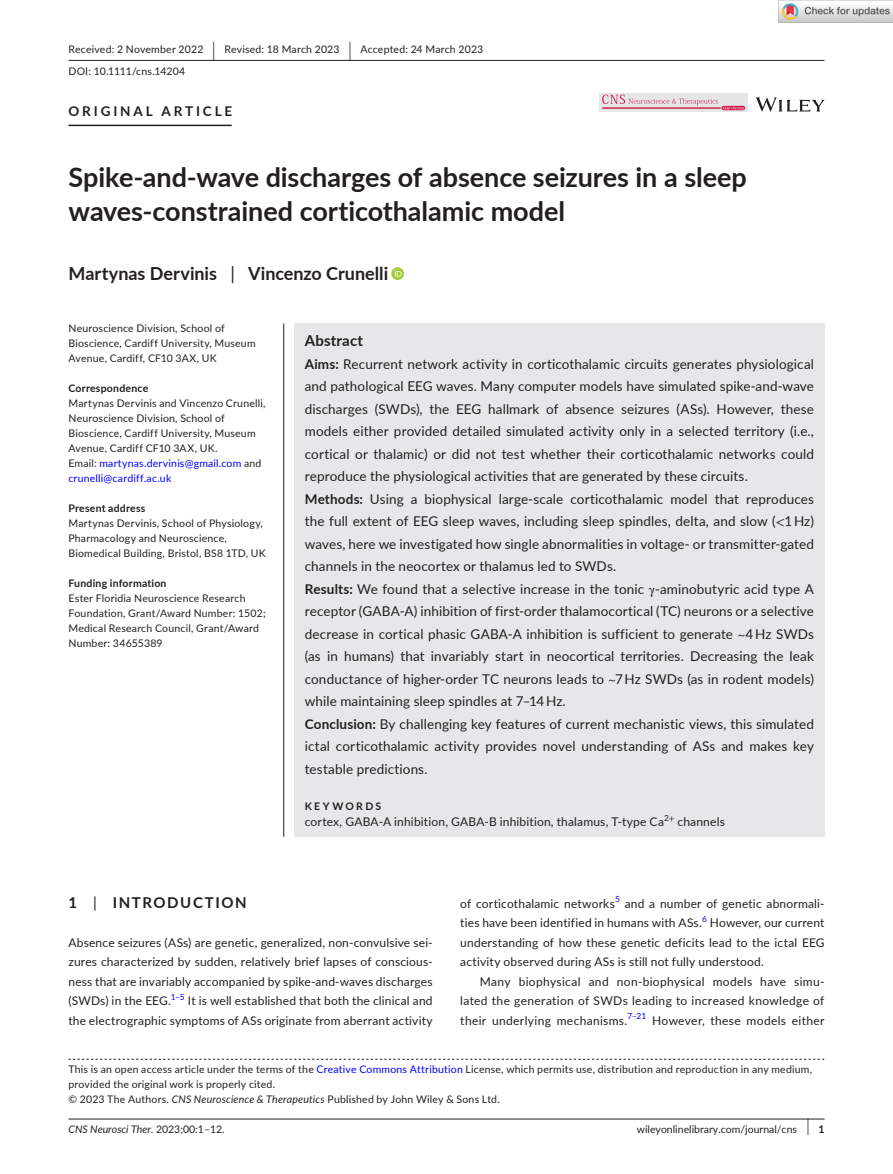
<style>
.page{position:relative;width:893px;height:1174px;background:#fff}
.page>*{position:absolute;margin:0;border:0;box-sizing:border-box;transform-origin:0 0}
.t1{font:700 27px/34.5px "Lato";letter-spacing:-.005em;color:#231f20}
.t2{font:700 18px "Lato";color:#231f20}
.t3{font:700 15px "Lato";letter-spacing:.1em;color:#231f20}
.t4{font:700 15px "Lato";letter-spacing:.015em;color:#231f20}
.t5{font:13.5px/22.5px "Lato";letter-spacing:.01em;color:#231f20}
.t6{font:700 13.5px "Lato";letter-spacing:.215em;color:#231f20}
.t7{font:12px/19.5px "Lato";letter-spacing:.015em;color:#231f20;text-align:justify}
.t8{font:10.5px/15px "Lato";letter-spacing:.02em;color:#231f20}
.t9{font:700 10.5px "Lato";letter-spacing:.02em;color:#231f20}
.t10{font:10.5px "Lato";color:#231f20}
.t11{font:italic 10.5px "Lato";color:#231f20}
.t12{font:700 10.5px "Lato";letter-spacing:.22em;color:#231f20}
.t13{font:8.4px "Lato";color:#231f20}
.t14{font:8.4px "Lato";color:#00f}
.s1{font-size:19.65px}
.s2{font-weight:400}
.s3{color:#00f}
.s4{font-weight:700}
.s5{font-family:"STIX"}
.s6{font-style:italic}
.s7{font-style:normal}
.s8{font-size:17.4px}
</style>
<div class="page">
<hr style="left:68px;top:1118px;width:756px;height:1px;background:#231f20">
<svg style="left:756px;top:97px;width:68px;height:15px"></svg>
<div style="left:599px;top:93px;width:149px;height:19px;background:#e5e6e6"></div>
<hr style="left:721px;top:106px;width:24px;height:4px;background:#d11c4b;border-radius:2px">
<svg style="left:602px;top:95px;width:142px;height:15px"></svg>
<hr style="left:68px;top:60px;width:756px;height:1px;background:#231f20">
<hr style="left:68px;top:125px;width:164px;height:1px;background:#231f20">
<svg style="left:391px;top:267px;width:13px;height:13px"></svg>
<svg style="left:395px;top:269px;width:7px;height:7px"></svg>
<svg style="left:68px;top:1058px;width:756px;height:1px"></svg>
<div style="left:294px;top:323px;width:530px;height:513px;background:#e6e7e9"></div>
<hr style="left:283px;top:323px;width:1px;height:513px;background:#231f20">
<img style="left:779px;top:0;width:114px;height:23px">
<p class="t8" style="left:68px;top:38px;width:416px;line-height:21.8px">Received: 2 November 2022 <span class="s1">|</span> Revised: 18 March 2023 <span class="s1">|</span> Accepted: 24 March 2023<br>DOI: 10.1111/cns.14204</p>
<p class="t6" style="left:68px;top:101px;width:165px">ORIGINAL ARTICLE</p>
<h1 class="t1" style="left:68px;top:159px;width:680px">Spike-and-wave discharges of absence seizures in a sleep waves-constrained corticothalamic model</h1>
<h2 class="t2" style="left:68px;top:260px;width:321px">Martynas Dervinis <span class="s2">|</span> Vincenzo Crunelli</h2>
<p class="t8" style="left:68px;top:320px;width:189px">Neuroscience Division, School of<br>Bioscience, Cardiff University, Museum<br>Avenue, Cardiff, CF10 3AX, UK</p>
<p class="t9" style="left:68px;top:380px;width:81px">Correspondence</p>
<p class="t8" style="left:68px;top:395px;width:199px">Martynas Dervinis and Vincenzo Crunelli, Neuroscience Division, School of Bioscience, Cardiff University, Museum Avenue, Cardiff CF10 3AX, UK.<br>Email: <span class="s3">martynas.dervinis@gmail.com</span> and <span class="s3">crunelli@cardiff.ac.uk</span></p>
<p class="t9" style="left:68px;top:500px;width:78px">Present address</p>
<p class="t8" style="left:68px;top:515px;width:199px">Martynas Dervinis, School of Physiology,<br>Pharmacology and Neuroscience,<br>Biomedical Building, Bristol, BS8 1TD, UK</p>
<p class="t9" style="left:68px;top:575px;width:100px">Funding information</p>
<p class="t8" style="left:68px;top:590px;width:199px">Ester Floridia Neuroscience Research Foundation, Grant/Award Number: 1502; Medical Research Council, Grant/Award Number: 34655389</p>
<p class="t4" style="left:305px;top:329px;width:60px">Abstract</p>
<p class="t5" style="left:305px;top:352px;width:511px"><span class="s4">Aims:</span> Recurrent network activity in corticothalamic circuits generates physiological and pathological EEG waves. Many computer models have simulated spike-and-wave discharges (SWDs), the EEG hallmark of absence seizures (ASs). However, these models either provided detailed simulated activity only in a selected territory (i.e., cortical or thalamic) or did not test whether their corticothalamic networks could reproduce the physiological activities that are generated by these circuits.<br><span class="s4">Methods:</span> Using a biophysical large-scale corticothalamic model that reproduces the full extent of EEG sleep waves, including sleep spindles, delta, and slow (<span class="s5">&lt;</span>1 Hz) waves, here we investigated how single abnormalities in voltage- or transmitter-gated channels in the neocortex or thalamus led to SWDs.<br><span class="s4">Results:</span> We found that a selective increase in the tonic <span class="s5">γ</span>-aminobutyric acid type A receptor (GABA-A) inhibition of first-order thalamocortical (TC) neurons or a selective decrease in cortical phasic GABA-A inhibition is sufficient to generate <span class="s5">~</span>4 Hz SWDs (as in humans) that invariably start in neocortical territories. Decreasing the leak conductance of higher-order TC neurons leads to <span class="s5">~</span>7 Hz SWDs (as in rodent models) while maintaining sleep spindles at 7–14 Hz.<br><span class="s4">Conclusion:</span> By challenging key features of current mechanistic views, this simulated ictal corticothalamic activity provides novel understanding of ASs and makes key testable predictions.</p>
<p class="t12" style="left:305px;top:798px;width:78px">KEYWORDS</p>
<p class="t7" style="left:305px;top:811px;width:361px">cortex, GABA-A inhibition, GABA-B inhibition, thalamus, T-type Ca</p>
<p class="t13" style="left:664px;top:811px;width:12px">2<span class="s5">+</span></p>
<p class="t7" style="left:678px;top:811px;width:49px">channels</p>
<p class="t3" style="left:68px;top:891px;width:180px">1 <span class="s2">|</span> INTRODUCTION</p>
<p class="t7" style="left:68px;top:932px;width:366px">Absence seizures (ASs) are genetic, generalized, non-convulsive sei&shy;zures characterized by sudden, relatively brief lapses of conscious&shy;ness that are invariably accompanied by spike-and-waves discharges (SWDs) in the EEG.<sup>1–5</sup> It is well established that both the clinical and the electrographic symptoms of ASs originate from aberrant activity</p>
<p class="t7" style="left:460px;top:893px;width:366px">of corticothalamic networks<sup>5</sup> and a number of genetic abnormali&shy;ties have been identified in humans with ASs.</p>
<p class="t14" style="left:702px;top:913px;width:6px">6</p>
<p class="t7" style="left:460px;top:912px;width:366px;text-indent:249px">However, our current understanding of how these genetic deficits lead to the ictal EEG activity observed during ASs is still not fully understood.</p>
<p class="t7" style="left:460px;top:971px;width:366px;text-indent:20px">Many biophysical and non-biophysical models have simu&shy;lated the generation of SWDs leading to increased knowledge of their underlying mechanisms.<sup>7–21</sup> However, these models either</p>
<p class="t8" style="left:68px;top:1061px;width:745px">This is an open access article under the terms of the <span class="s3">Creative Commons Attribution</span> License, which permits use, distribution and reproduction in any medium, provided the original work is properly cited.<br>© 2023 The Authors. <span class="s6">CNS Neuroscience &amp; Therapeutics</span> Published by John Wiley &amp; Sons Ltd.</p>
<p class="t11" style="left:68px;top:1121px;width:158px">CNS Neurosci Ther. <span class="s7">2023;00:1–12.</span></p>
<p class="t10" style="left:637px;top:1121px;width:189px">wileyonlinelibrary.com/journal/cns <span class="s8">|</span> <span class="s4">1</span></p>
</div>
